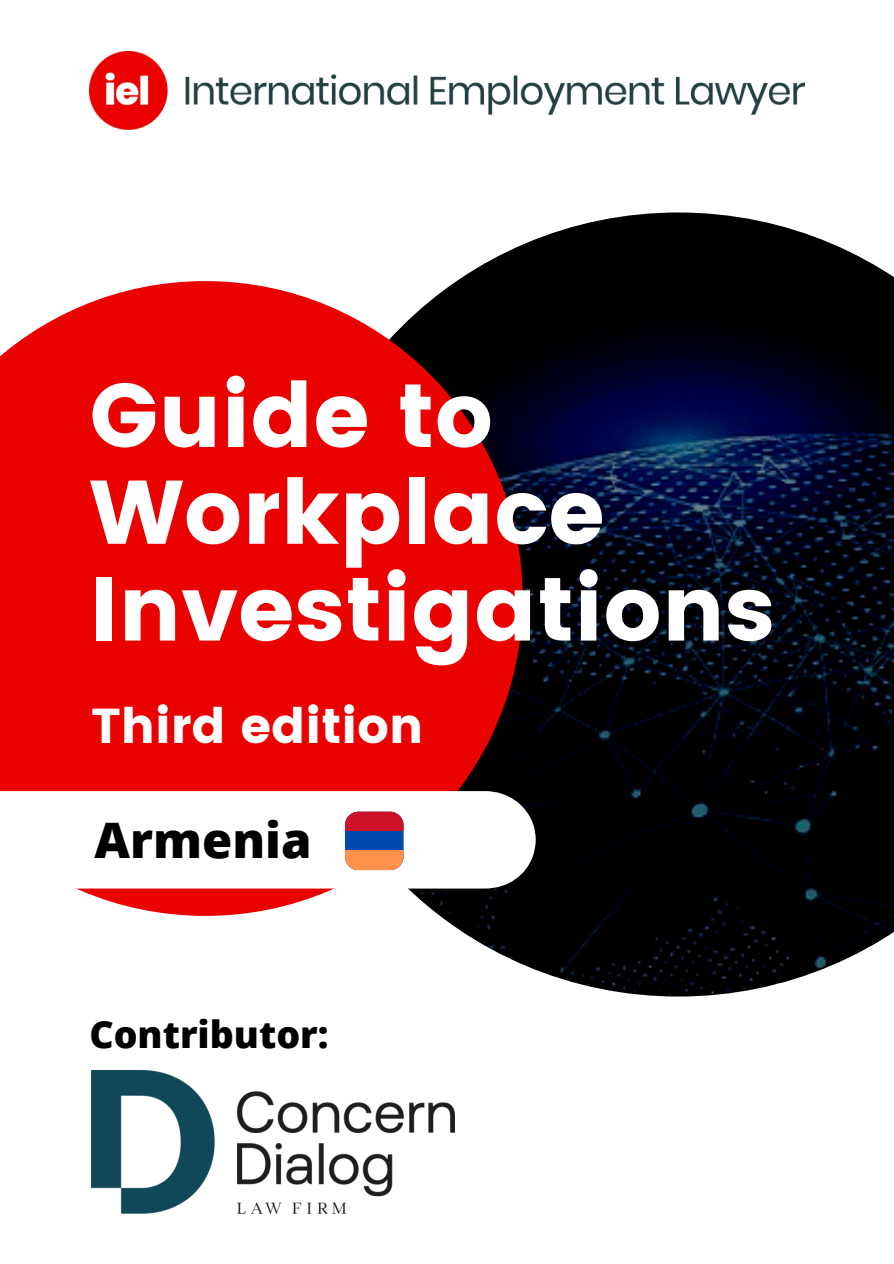
<style>
.page{position:relative;width:894px;height:1264px;background:#fff}
.page>*{position:absolute;margin:0;border:0;box-sizing:border-box;transform-origin:0 0}
.t1{font:90px/96.8px "Poppins";color:#fff}
.t2{font:48.9px "Poppins";color:#fff}
.t3{font:800 48.9px "Open Sans";color:#000}
.t4{font:800 37.5px "Open Sans";color:#000}
</style>
<div class="page">
<img style="left:89px;top:51px;width:715px;height:79px">
<img style="left:439px;top:212px;width:454px;height:784px">
<svg style="left:0;top:281px;width:522px;height:634px;background:#d8100f"></svg>
<svg style="left:0;top:791px;width:535px;height:97px"></svg>
<svg style="left:344px;top:811px;width:60px;height:59px"></svg>
<div style="left:345px;top:811px;width:58px;height:59px;background:#004aad;border-radius:13px"></div>
<div style="left:345px;top:811px;width:58px;height:20px;background:#ce1126"></div>
<div style="left:345px;top:850px;width:58px;height:20px;background:#ff914d"></div>
<img style="left:91px;top:1070px;width:363px;height:143px">
<p class="t1" style="left:89px;top:367px;width:686px">Guide to<br>Workplace<br>Investigations</p>
<h2 class="t2" style="left:91px;top:697px;width:333px">Third edition</h2>
<h1 class="t3" style="left:95px;top:805px;width:218px">Armenia</h1>
<h2 class="t4" style="left:89px;top:1007px;width:241px">Contributor:</h2>
</div>
